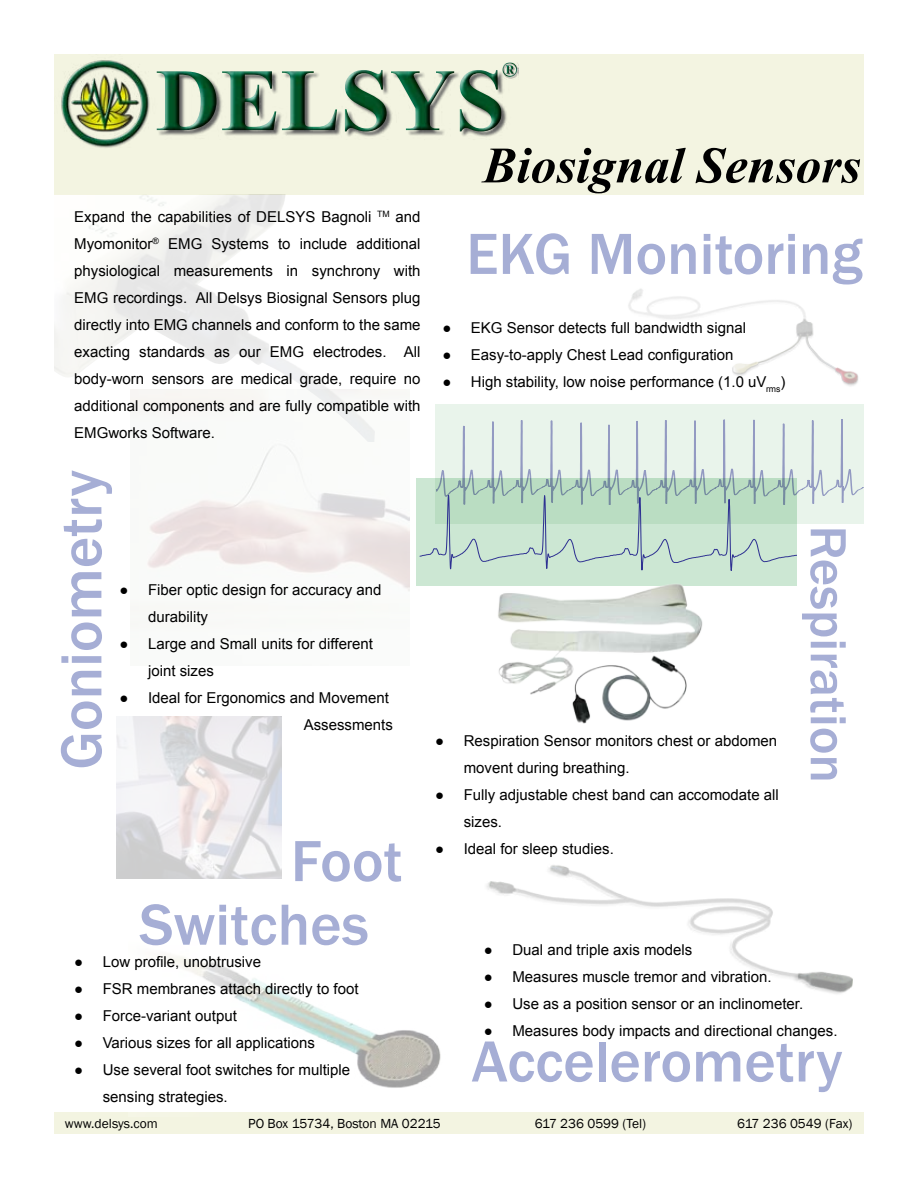
<style>
.page{position:relative;width:918px;height:1188px;background:#fff}
.page>*{position:absolute;margin:0;border:0;box-sizing:border-box;transform-origin:0 0}
.t1{font:500 60px "Franklin Gothic";color:#a6aed5}
.t2{font:500 52.5px "Franklin Gothic";color:#a6aed5}
.t3{font:italic 700 51px "Times New Roman";color:#000}
.t4{font:15px/27px "Arial";color:#000}
.t5{font:13.5px "Franklin Gothic";color:#000}
</style>
<div class="page">
<div style="left:54px;top:54px;width:810px;height:140px;background:#f3f4e1"></div>
<img style="left:61px;top:60px;width:458px;height:88px">
<div style="left:54px;top:1112px;width:810px;height:22px;background:#f3f4e1"></div>
<img style="left:163px;top:956px;width:278px;height:132px">
<img style="left:117px;top:716px;width:165px;height:162px">
<div style="left:435px;top:404px;width:429px;height:120px;background:#e9f4eb"></div>
<div style="left:416px;top:478px;width:381px;height:108px;background:#cce7d3"></div>
<svg style="left:419px;top:419px;width:445px;height:152px"></svg>
<img style="left:628px;top:289px;width:231px;height:97px">
<img style="left:486px;top:865px;width:367px;height:129px">
<img style="left:498px;top:584px;width:205px;height:140px">
<p class="t4" style="left:74px;top:204px;width:348px;text-align:justify">Expand the capabilities of DELSYS Bagnoli <sup>TM</sup> and Myomonitor<sup>®</sup> EMG Systems to include additional physiological measurements in synchrony with EMG recordings. All Delsys Biosignal Sensors plug directly into EMG channels and conform to the same exacting standards as our EMG electrodes. All body-worn sensors are medical grade, require no additional components and are fully compatible with EMGworks Software.</p>
<h1 class="t1" style="left:44px;top:770px;width:301px;rotate:-90deg">Goniometry</h1>
<p class="t4" style="left:148px;top:576px;width:235px;text-indent:-28px">● Fiber optic design for accuracy and durability</p>
<p class="t4" style="left:148px;top:630px;width:226px;text-indent:-28px">● Large and Small units for different joint sizes</p>
<p class="t4" style="left:120px;top:684px;width:275px;text-align:right">● Ideal for Ergonomics and Movement<br>Assessments</p>
<h1 class="t1" style="left:291px;top:824px;width:113px">Foot</h1>
<h1 class="t1" style="left:139px;top:888px;width:231px">Switches</h1>
<p class="t4" style="left:74px;top:948px;width:188px">● Low profile, unobtrusive</p>
<p class="t4" style="left:74px;top:975px;width:286px">● FSR membranes attach directly to foot</p>
<p class="t4" style="left:74px;top:1002px;width:164px">● Force-variant output</p>
<p class="t4" style="left:74px;top:1029px;width:242px">● Various sizes for all applications</p>
<p class="t4" style="left:103px;top:1056px;width:249px;text-indent:-28px">● Use several foot switches for multiple sensing strategies.</p>
<h3 class="t3" style="left:483px;top:130px;width:380px">Biosignal Sensors</h3>
<h1 class="t1" style="left:466px;top:217px;width:398px">EKG Monitoring</h1>
<p class="t4" style="left:442px;top:315px;width:305px">● EKG Sensor detects full bandwidth signal</p>
<p class="t4" style="left:442px;top:342px;width:293px">● Easy-to-apply Chest Lead configuration</p>
<p class="t4" style="left:442px;top:369px;width:345px">● High stability, low noise performance (1.0 uV<sub>rms</sub>)</p>
<p class="t4" style="left:464px;top:728px;width:315px;text-indent:-28px">● Respiration Sensor monitors chest or abdomen movent during breathing.</p>
<p class="t4" style="left:464px;top:782px;width:317px;text-indent:-28px">● Fully adjustable chest band can accomodate all sizes.</p>
<p class="t4" style="left:435px;top:836px;width:180px">● Ideal for sleep studies.</p>
<h2 class="t2" style="left:861px;top:526px;width:259px;rotate:90deg">Respiration</h2>
<p class="t4" style="left:484px;top:936px;width:210px">● Dual and triple axis models</p>
<p class="t4" style="left:484px;top:963px;width:289px">● Measures muscle tremor and vibration.</p>
<p class="t4" style="left:484px;top:990px;width:321px">● Use as a position sensor or an inclinometer.</p>
<p class="t4" style="left:484px;top:1017px;width:355px">● Measures body impacts and directional changes.</p>
<h1 class="t1" style="left:472px;top:1024px;width:373px">Accelerometry</h1>
<p class="t5" style="left:65px;top:1115px;width:95px">www.delsys.com</p>
<p class="t5" style="left:248px;top:1115px;width:194px">PO Box 15734, Boston MA 02215</p>
<p class="t5" style="left:535px;top:1115px;width:113px">617 236 0599 (Tel)</p>
<p class="t5" style="left:737px;top:1115px;width:117px">617 236 0549 (Fax)</p>
</div>
